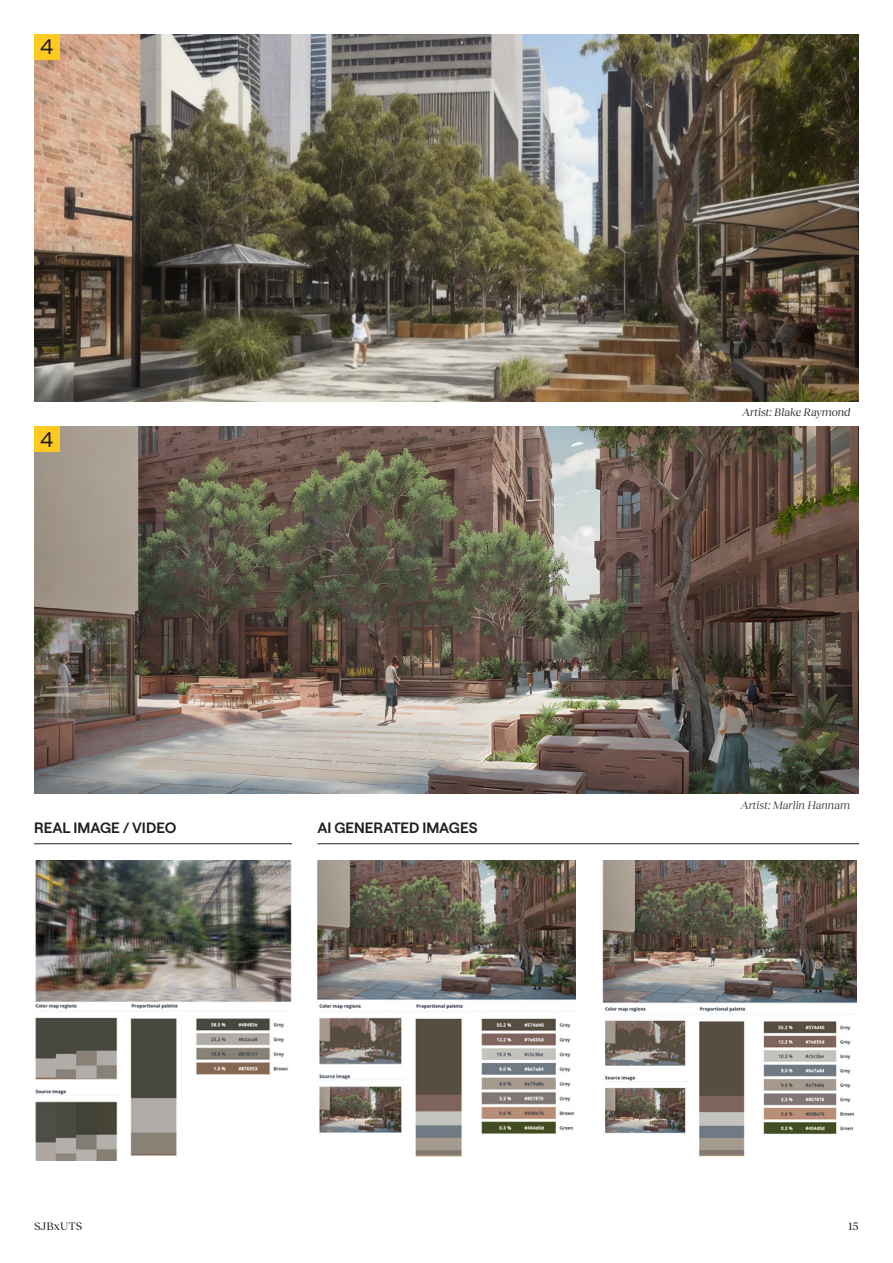
<style>
.page{position:relative;width:893px;height:1263px;background:#fff}
.page>*{position:absolute;margin:0;border:0;box-sizing:border-box;transform-origin:0 0}
.Infographic_-_Body_Heading{font:21px "Roobert";color:#191919}
.Infographic_-_Heading_Underlined{font:600 15px "Roobert";color:#231f20}
.t1{font:italic 11.25px "Reckless Neue";color:#333}
.t2{font:italic 11.25px "Reckless Neue";color:#474747}
.t3{font:11.25px "Reckless Neue";color:#191919}
</style>
<div class="page">
<img style="left:34px;top:34px;width:825px;height:367px">
<img style="left:34px;top:427px;width:825px;height:367px">
<hr style="left:34px;top:843px;width:258px;height:1px;background:#231f20">
<img style="left:35px;top:860px;width:257px;height:301px">
<hr style="left:317px;top:843px;width:542px;height:1px;background:#231f20">
<img style="left:317px;top:860px;width:258px;height:297px">
<div style="left:34px;top:34px;width:26px;height:26px;background:#ffc91f"></div>
<div style="left:34px;top:427px;width:26px;height:25px;background:#ffc91f"></div>
<img style="left:602px;top:860px;width:254px;height:297px">
<p class="Infographic_-_Body_Heading" style="left:40px;top:31px;width:15px">4</p>
<p class="Infographic_-_Body_Heading" style="left:40px;top:423px;width:15px">4</p>
<p class="Infographic_-_Heading_Underlined" style="left:34px;top:816px;width:144px">REAL IMAGE / VIDEO</p>
<p class="Infographic_-_Heading_Underlined" style="left:317px;top:816px;width:162px">AI GENERATED IMAGES</p>
<p class="t1" style="left:742px;top:404px;width:110px">Artist: Blake Raymond</p>
<p class="t2" style="left:741px;top:797px;width:111px">Artist: Marlin Hannam</p>
<p class="t3" style="left:34px;top:1219px;width:50px">SJBxUTS</p>
<p class="t3" style="left:848px;top:1219px;width:12px">15</p>
</div>
